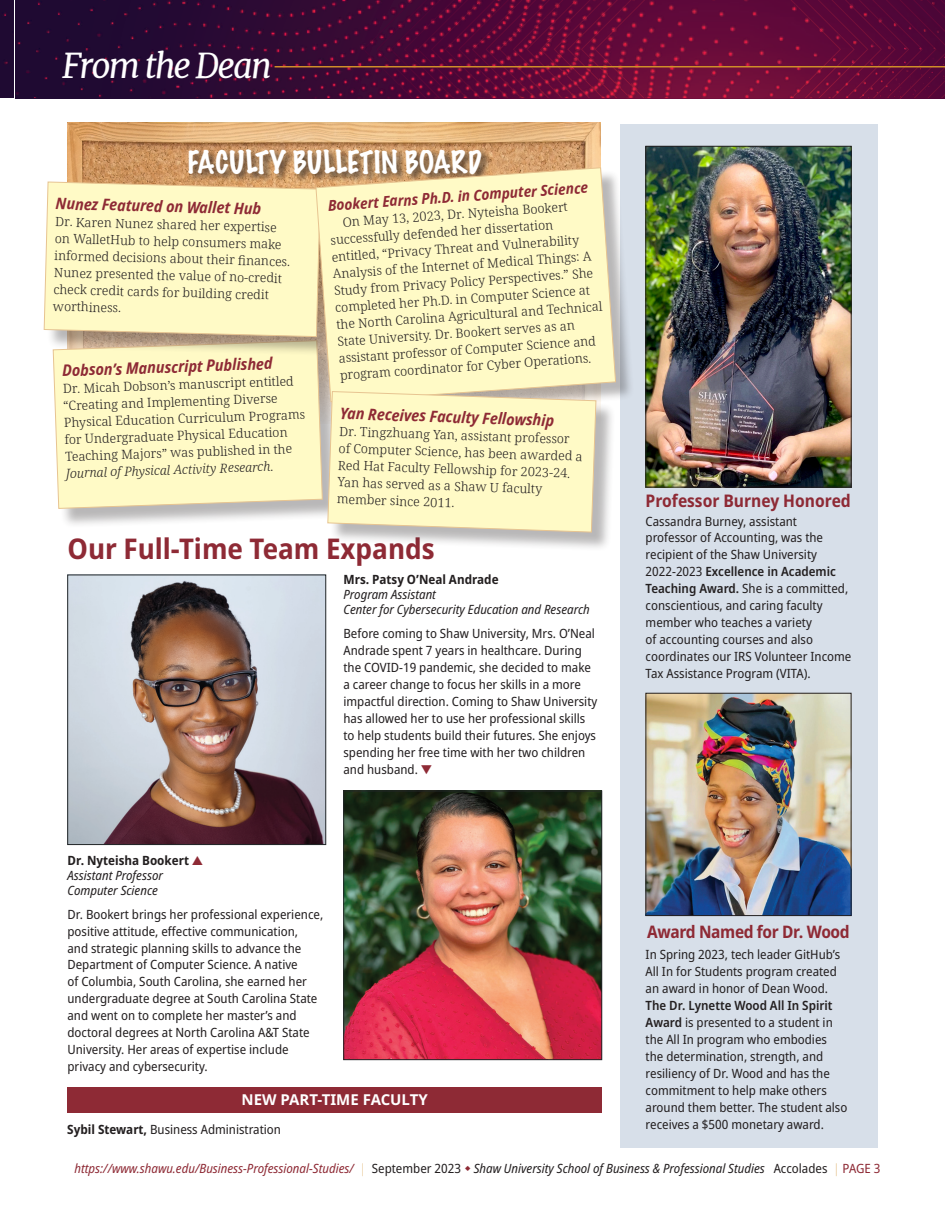
<style>
.page{position:relative;width:945px;height:1215px;background:#fff}
.page>*{position:absolute;margin:0;border:0;box-sizing:border-box;transform-origin:0 0}
.Accolades_Heads{font:italic 34.5px "Merriweather";letter-spacing:-.06em;color:#fff}
.Accolades_Heads-2{font:700 semi-condensed 28.5px "Noto Sans";color:#8e2a35}
.t1{font:100 28.5px "Marker Felt";color:#fff}
.Accolades_Heads-3{font:700 semi-condensed 17.4px "Noto Sans";color:#8e2a35}
.Accolades_Heads-4{font:700 semi-condensed 17.25px "Noto Sans";letter-spacing:-.02em;color:#8e2a35}
.Accolades_Body{font:italic 700 semi-condensed 15.9px "Noto Sans";color:#8e2a35}
.Accolades_Captions{font:italic 700 semi-condensed 15.9px "Noto Sans";color:#8e2a35}
.Accolades_Heads-5{font:italic 700 semi-condensed 15px "Noto Sans";color:#8e2a35}
.Accolades_Captions-2{font:700 15px "Noto Sans";color:#fff}
.Accolades_Captions-3{font:semi-condensed 12.75px/17px "Noto Sans";color:#231f20}
.Accolades_Body-2{font:300 12.75px/17px "Noto Serif";color:#231f20}
.Accolades_Captions-4{font:300 12.75px/16.8px "Noto Serif";color:#231f20}
.t2{font:italic semi-condensed 12.75px "Noto Sans";color:#8e2a35}
.Accolades_Captions-5{font:italic semi-condensed 12.75px/15px "Noto Sans";color:#231f20}
.Accolades_Captions-6{font:700 semi-condensed 12.75px "Noto Sans";color:#231f20}
.s1{font-style:italic}
.s2{color:#8e2a35}
.s3{font-weight:700}
.s4{font-weight:600}
.s5{font-weight:100;font-style:normal;color:#cf8d29}
.s6{font-style:normal;color:#231f20}
.s7{color:#231f20}
.s8{font-style:normal}
</style>
<div class="page">
<img style="left:915px;top:0;width:20px;height:9px">
<img style="left:937px;top:53px;width:8px;height:3px">
<svg style="left:923px;top:56px;width:22px;height:42px"></svg>
<img style="left:909px;top:4px;width:14px;height:94px">
<img style="left:909px;top:25px;width:11px;height:22px">
<svg style="left:919px;top:46px;width:4px;height:4px"></svg>
<img style="left:882px;top:1px;width:27px;height:97px">
<img style="left:896px;top:22px;width:10px;height:24px">
<svg style="left:904px;top:46px;width:4px;height:4px"></svg>
<img style="left:882px;top:0;width:14px;height:96px">
<svg style="left:887px;top:45px;width:5px;height:5px"></svg>
<img style="left:868px;top:0;width:14px;height:98px">
<svg style="left:870px;top:43px;width:6px;height:5px"></svg>
<img style="left:855px;top:0;width:13px;height:98px">
<svg style="left:855px;top:39px;width:4px;height:6px"></svg>
<img style="left:841px;top:0;width:14px;height:98px">
<img style="left:826px;top:0;width:15px;height:98px">
<svg style="left:0;top:0;width:826px;height:98px;background:#430a36"></svg>
<svg style="left:832px;top:56px;width:6px;height:6px"></svg>
<img style="left:446px;top:68px;width:376px;height:30px">
<div style="left:620px;top:124px;width:258px;height:1024px;background:#d7dfe9"></div>
<hr style="left:275px;top:66px;width:670px;height:2px;background:#cf8d29">
<img style="left:70px;top:577px;width:254px;height:266px">
<div style="left:68px;top:575px;width:258px;height:270px;border:1px solid #222628"></div>
<img style="left:346px;top:793px;width:254px;height:265px">
<div style="left:344px;top:791px;width:258px;height:269px;border:1px solid #222628"></div>
<img style="left:68px;top:123px;width:532px;height:23px">
<svg style="left:43px;top:129px;width:278px;height:201px;background:#ca9d71"></svg>
<img style="left:648px;top:148px;width:201px;height:337px">
<div style="left:646px;top:146px;width:205px;height:341px;border:1px solid #231f20"></div>
<img style="left:648px;top:695px;width:201px;height:219px">
<div style="left:646px;top:693px;width:205px;height:223px;border:1px solid #231f20"></div>
<div style="left:68px;top:1087px;width:534px;height:26px;background:#8e2a35"></div>
<div style="left:318px;top:170px;width:316px;height:250px;background:#231f20;opacity:.32"></div>
<svg style="left:315px;top:146px;width:301px;height:248px;background:#ceb28a"></svg>
<div style="left:330px;top:394px;width:286px;height:158px;background:#231f20;opacity:.32"></div>
<svg style="left:44px;top:182px;width:553px;height:351px;background:#faf4c4"></svg>
<p class="Accolades_Heads" style="left:62px;top:44px;width:212px">From the Dean</p>
<p class="t1" style="left:187px;top:139px;width:296px">FACULTY BULLETIN BOARD</p>
<p class="Accolades_Captions" style="left:56px;top:191px;width:207px;rotate:2deg">Nunez Featured on Wallet Hub</p>
<p class="Accolades_Captions-4" style="left:55px;top:214px;width:238px;rotate:1deg">Dr. Karen Nunez shared her expertise on WalletHub to help consumers make informed decisions about their fi nances.<br>Nunez presented the value of no-credit check credit cards for building credit worthiness.</p>
<p class="Accolades_Body" style="left:62px;top:359px;width:212px;rotate:-2deg">Dobson’s Manuscript Published</p>
<p class="Accolades_Body-2" style="left:63px;top:381px;width:243px;rotate:-2deg">Dr. Micah Dobson’s manuscript entitled “Creating and Implementing Diverse Physical Education Curriculum Programs for Undergraduate Physical Education Teaching Majors” was published in the <span class="s1">Journal of Physical Activity Research</span>.</p>
<p class="Accolades_Heads-5" style="left:327px;top:195px;width:262px;rotate:-4deg">Bookert Earns Ph.D. in Computer Science</p>
<p class="Accolades_Body-2" style="left:329px;top:215px;width:268px;text-indent:14px;rotate:-4deg">On May 13, 2023, Dr. Nyteisha Bookert successfully defended her dissertation entitled, “Privacy Threat and Vulnerability Analysis of the Internet of Medical Things: A Study from Privacy Policy Perspectives.” She completed her Ph.D. in Computer Science at the North Carolina Agricultural and Technical State University. Dr. Bookert serves as an assistant professor of Computer Science and program coordinator for Cyber Operations.</p>
<p class="Accolades_Body" style="left:340px;top:402px;width:216px;rotate:2deg">Yan Receives Faculty Fellowship</p>
<p class="Accolades_Body-2" style="left:340px;top:423px;width:246px;rotate:2deg">Dr. Tingzhuang Yan, assistant professor of Computer Science, has been awarded a<br>Red Hat Faculty Fellowship for 2023-24.</p>
<p class="Accolades_Body-2" style="left:338px;top:474px;width:206px;rotate:2deg">Yan has served as a Shaw U faculty member since 2011.</p>
<p class="Accolades_Heads-2" style="left:68px;top:529px;width:369px">Our Full-Time Team Expands</p>
<p class="Accolades_Captions-6" style="left:344px;top:571px;width:157px">Mrs. Patsy O’Neal Andrade</p>
<p class="Accolades_Captions-5" style="left:344px;top:587px;width:248px">Program Assistant<br>Center for Cybersecurity Education and Research</p>
<p class="Accolades_Captions-3" style="left:344px;top:625px;width:255px">Before coming to Shaw University, Mrs. O’Neal Andrade spent 7 years in healthcare. During the COVID-19 pandemic, she decided to make a career change to focus her skills in a more impactful direction. Coming to Shaw University has allowed her to use her professional skills to help students build their futures. She enjoys spending her free time with her two children and husband. <span class="s2">▼</span></p>
<p class="Accolades_Captions-6" style="left:68px;top:851px;width:137px">Dr. Nyteisha Bookert <span class="s2">▲</span></p>
<p class="Accolades_Captions-5" style="left:68px;top:868px;width:97px">Assistant Professor</p>
<p class="Accolades_Captions-5" style="left:68px;top:883px;width:92px">Computer Science</p>
<p class="Accolades_Captions-3" style="left:68px;top:906px;width:257px">Dr. Bookert brings her professional experience, positive attitude, effective communication,<br>and strategic planning skills to advance the Department of Computer Science. A native<br>of Columbia, South Carolina, she earned her undergraduate degree at South Carolina State and went on to complete her master’s and doctoral degrees at North Carolina A&amp;T State University. Her areas of expertise include privacy and cybersecurity.</p>
<p class="Accolades_Captions-2" style="left:242px;top:1089px;width:188px">NEW PART-TIME FACULTY</p>
<p class="Accolades_Captions-3" style="left:67px;top:1121px;width:215px"><span class="s3">Sybil Stewart,</span> Business Administration</p>
<p class="Accolades_Heads-3" style="left:646px;top:489px;width:207px">Professor Burney Honored</p>
<p class="Accolades_Captions-3" style="left:646px;top:513px;width:207px">Cassandra Burney, assistant professor of Accounting, was the recipient of the Shaw University<br>2022-2023 <span class="s4">Excellence in Academic<br>Teaching Award.</span> She is a committed, conscientious, and caring faculty member who teaches a variety<br>of accounting courses and also coordinates our IRS Volunteer Income<br>Tax Assistance Program (VITA).</p>
<p class="Accolades_Heads-4" style="left:647px;top:919px;width:204px">Award Named for Dr. Wood</p>
<p class="Accolades_Captions-3" style="left:646px;top:947px;width:203px">In Spring 2023, tech leader GitHub’s All In for Students program created an award in honor of Dean Wood.<br><span class="s4">The Dr. Lynette Wood All In Spirit Award</span> is presented to a student in the All In program who embodies the determination, strength, and resiliency of Dr. Wood and has the commitment to help make others around them better. The student also receives a $500 monetary award.</p>
<p class="t2" style="left:74px;top:1159px;width:808px">https://www.shawu.edu/Business-Professional-Studies/ <span class="s5">|</span> <span class="s6">September 2023</span> <span class="s7">Shaw University School of Business &amp; Professional Studies</span> <span class="s6">Accolades</span> <span class="s5">|</span> <span class="s8">PAGE 3</span></p>
</div>
